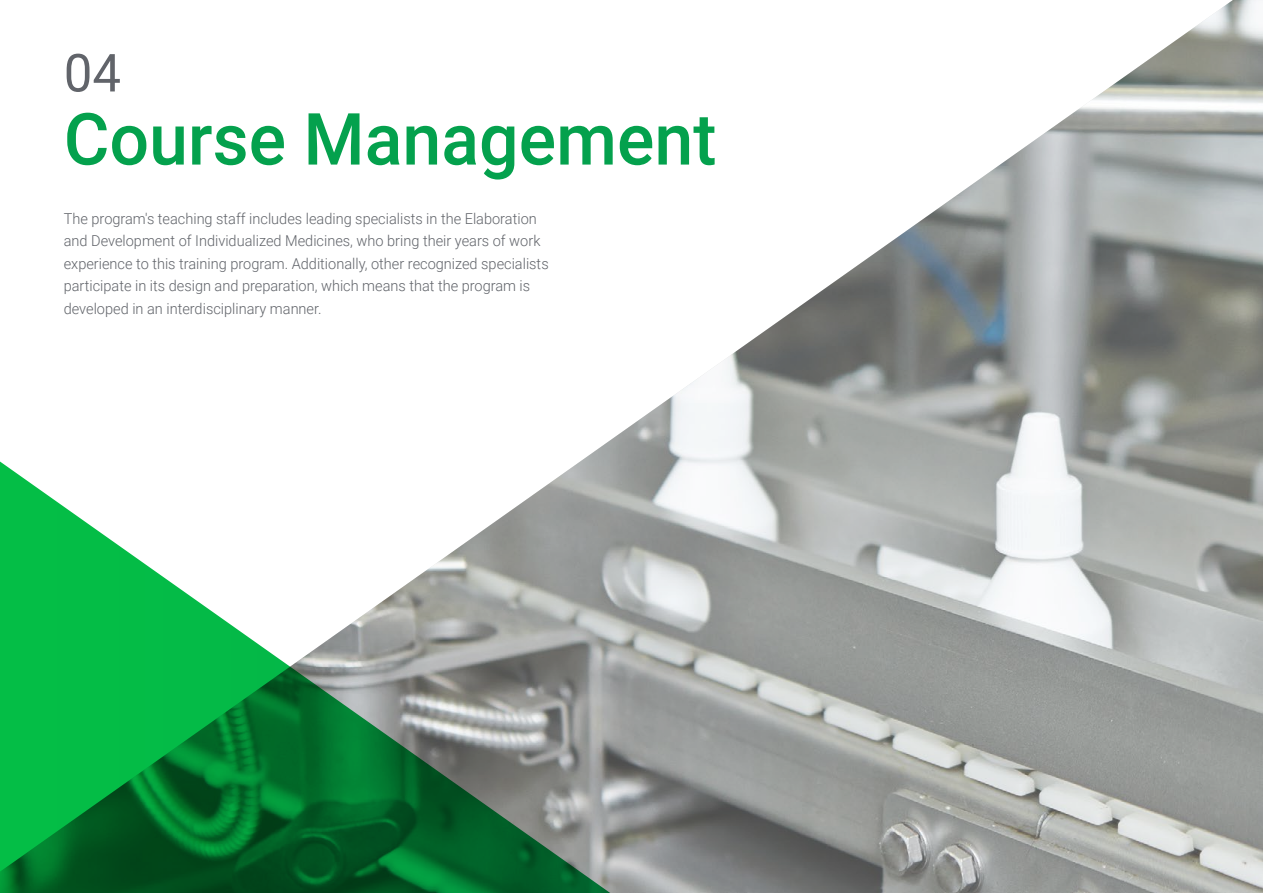
<style>
.page{position:relative;width:1263px;height:893px;background:#fff}
.page>*{position:absolute;margin:0;border:0;box-sizing:border-box;transform-origin:0 0}
.t1{font:500 72px "Roboto";color:#04a14d}
.t2{font:52.5px "Roboto";color:#61646a}
.t3{font:300 15px/22.5px "Roboto";color:#61646a}
</style>
<div class="page">
<img style="left:602px;top:0;width:661px;height:893px">
<svg style="left:0;top:446px;width:640px;height:447px"></svg>
<h2 class="t2" style="left:64px;top:36px;width:59px">04</h2>
<h1 class="t1" style="left:64px;top:89px;width:654px">Course Management</h1>
<p class="t3" style="left:64px;top:207px;width:486px">The program's teaching staff includes leading specialists in the Elaboration and Development of Individualized Medicines, who bring their years of work experience to this training program. Additionally, other recognized specialists participate in its design and preparation, which means that the program is developed in an interdisciplinary manner.</p>
</div>
